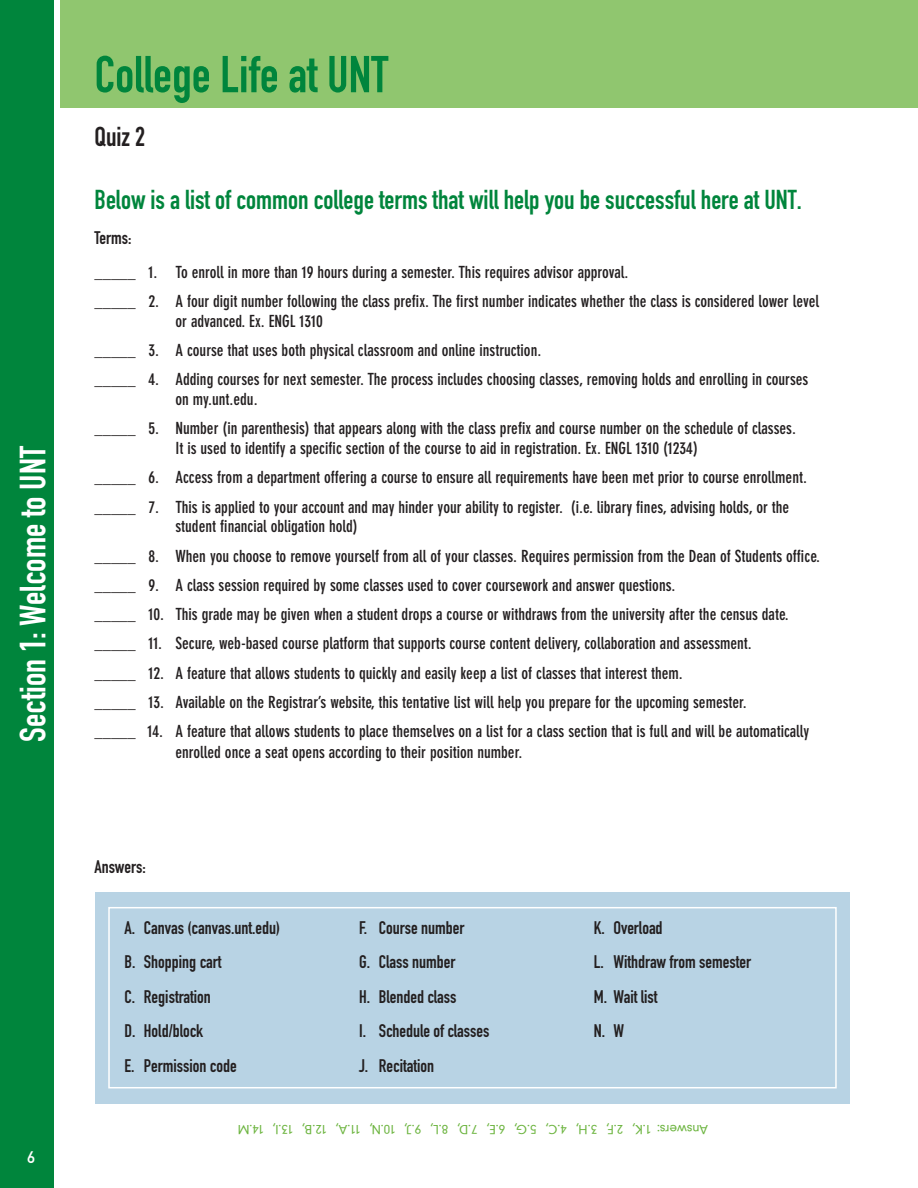
<style>
.page{position:relative;width:918px;height:1188px;background:#fff}
.page>*{position:absolute;margin:0;border:0;box-sizing:border-box;transform-origin:0 0}
.t1{font:51px "DIN Engschrift";color:#00853c}
.t2{font:36px "DIN Engschrift";color:#fff}
.t3{font:27px "DIN Engschrift";color:#00853c}
.t4{font:27px "DIN Engschrift";color:#231f20}
.t5{font:18px/34.5px "DIN Engschrift";color:#231f20}
.t6{font:700 condensed 16.5px/29.2px "DIN Neuzeit Grotesk";color:#231f20}
.t7{font:16.5px "DIN Mittelschrift";color:#fff}
.t8{font:300 12px "DIN Neuzeit Grotesk Std";color:#6cb43f}
</style>
<div class="page">
<div style="left:61px;top:0;width:857px;height:108px;background:#90c66f"></div>
<div style="left:0;top:0;width:54px;height:1188px;background:#00853c"></div>
<div style="left:95px;top:892px;width:755px;height:211px;background:#b8d3e4"></div>
<div style="left:108px;top:907px;width:729px;height:181px;border:2px solid #fff"></div>
<h2 class="t2" style="left:12px;top:742px;width:297px;rotate:-90deg">Section 1: Welcome to UNT</h2>
<p class="t7" style="left:27px;top:1147px;width:9px">6</p>
<h1 class="t1" style="left:94px;top:44px;width:295px">College Life at UNT</h1>
<h3 class="t4" style="left:94px;top:121px;width:52px">Quiz 2</h3>
<h3 class="t3" style="left:94px;top:184px;width:709px">Below is a list of common college terms that will help you be successful here at UNT.</h3>
<p class="t5" style="left:94px;top:221px;width:38px">Terms:</p>
<p class="t6" style="left:94px;top:257px;width:726px">_____ 1. To enroll in more than 19 hours during a semester. This requires advisor approval.<br>_____ 2. A four digit number following the class prefix. The first number indicates whether the class is considered lower level</p>
<p class="t6" style="left:94px;top:306px;width:715px;text-indent:81px">or advanced. Ex. ENGL 1310<br>_____ 3. A course that uses both physical classroom and online instruction.<br>_____ 4. Adding courses for next semester. The process includes choosing classes, removing holds and enrolling in courses</p>
<p class="t6" style="left:94px;top:384px;width:703px;text-indent:81px">on my.unt.edu.<br>_____ 5. Number (in parenthesis) that appears along with the class prefix and course number on the schedule of classes.</p>
<p class="t6" style="left:94px;top:433px;width:714px;text-indent:81px">It is used to identify a specific section of the course to aid in registration. Ex. ENGL 1310 (1234)<br>_____ 6. Access from a department offering a course to ensure all requirements have been met prior to course enrollment. _____ 7. This is applied to your account and may hinder your ability to register. (i.e. library fines, advising holds, or the</p>
<p class="t6" style="left:94px;top:512px;width:727px;text-indent:81px">student financial obligation hold)<br>_____ 8. When you choose to remove yourself from all of your classes. Requires permission from the Dean of Students office. _____ 9. A class session required by some classes used to cover coursework and answer questions.<br>_____ 10. This grade may be given when a student drops a course or withdraws from the university after the census date. _____ 11. Secure, web-based course platform that supports course content delivery, collaboration and assessment.<br>_____ 12. A feature that allows students to quickly and easily keep a list of classes that interest them.<br>_____ 13. Available on the Registrar’s website, this tentative list will help you prepare for the upcoming semester.<br>_____ 14. A feature that allows students to place themselves on a list for a class section that is full and will be automatically</p>
<p class="t6" style="left:175px;top:738px;width:348px">enrolled once a seat opens according to their position number.</p>
<p class="t5" style="left:94px;top:850px;width:53px">Answers:</p>
<p class="t5" style="left:124px;top:910px;width:157px">A. Canvas (canvas.unt.edu)<br>B. Shopping cart<br>C. Registration<br>D. Hold/block<br>E. Permission code</p>
<p class="t5" style="left:359px;top:910px;width:132px">F. Course number<br>G. Class number<br>H. Blended class<br>I. Schedule of classes<br>J. Recitation</p>
<p class="t5" style="left:594px;top:910px;width:159px">K. Overload<br>L. Withdraw from semester<br>M. Wait list<br>N. W</p>
<p class="t8" style="left:708px;top:1136px;width:472px;rotate:-180deg">Answers: 1.K, 2.F, 3.H, 4.C, 5.G, 6.E, 7.D, 8.L, 9.J, 10.N, 11.A, 12.B, 13.I, 14.M</p>
</div>
